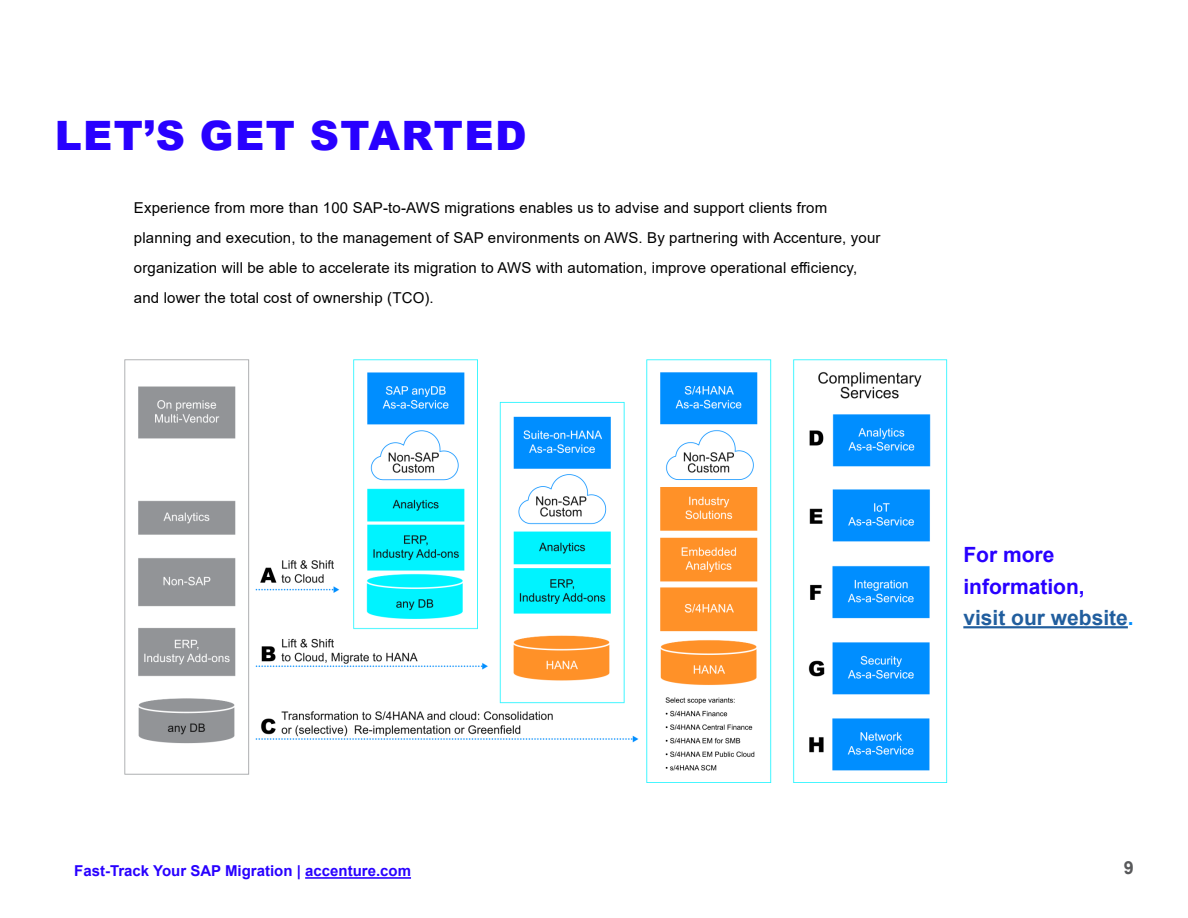
<style>
.page{position:relative;width:1188px;height:918px;background:#fff}
.page>*{position:absolute;margin:0;border:0;box-sizing:border-box;transform-origin:0 0}
.t1{font:900 40.5px "Arial";letter-spacing:.035em;color:#2800ff}
.t2{font:700 21px/31.5px "Arial";color:#2800ff}
.t3{font:700 18px "Arial";color:#58595b}
.t4{font:15px/30px "Arial";letter-spacing:.01em;color:#000}
.t5{font:700 15px "Arial";color:#2800ff}
.s1{color:#215e9e}
.s2{color:#008eff}
</style>
<div class="page">
<img style="left:124px;top:359px;width:855px;height:424px">
<hr style="left:305px;top:877px;width:106px;height:2px;background:#2800ff">
<hr style="left:963px;top:626px;width:165px;height:2px;background:#215e9e">
<h1 class="t1" style="left:55px;top:107px;width:474px">LET’S GET STARTED</h1>
<p class="t4" style="left:134px;top:193px;width:748px">Experience from more than 100 SAP-to-AWS migrations enables us to advise and support clients from planning and execution, to the management of SAP environments on AWS. By partnering with Accenture, your organization will be able to accelerate its migration to AWS with automation, improve operational efficiency, and lower the total cost of ownership (TCO).</p>
<p class="t5" style="left:74px;top:861px;width:338px">Fast-Track Your SAP Migration | accenture.com</p>
<h2 class="t2" style="left:963px;top:539px;width:172px">For more information,<br><span class="s1">visit our website</span><span class="s2">.</span></h2>
<p class="t3" style="left:1124px;top:855px;width:12px">9</p>
</div>
